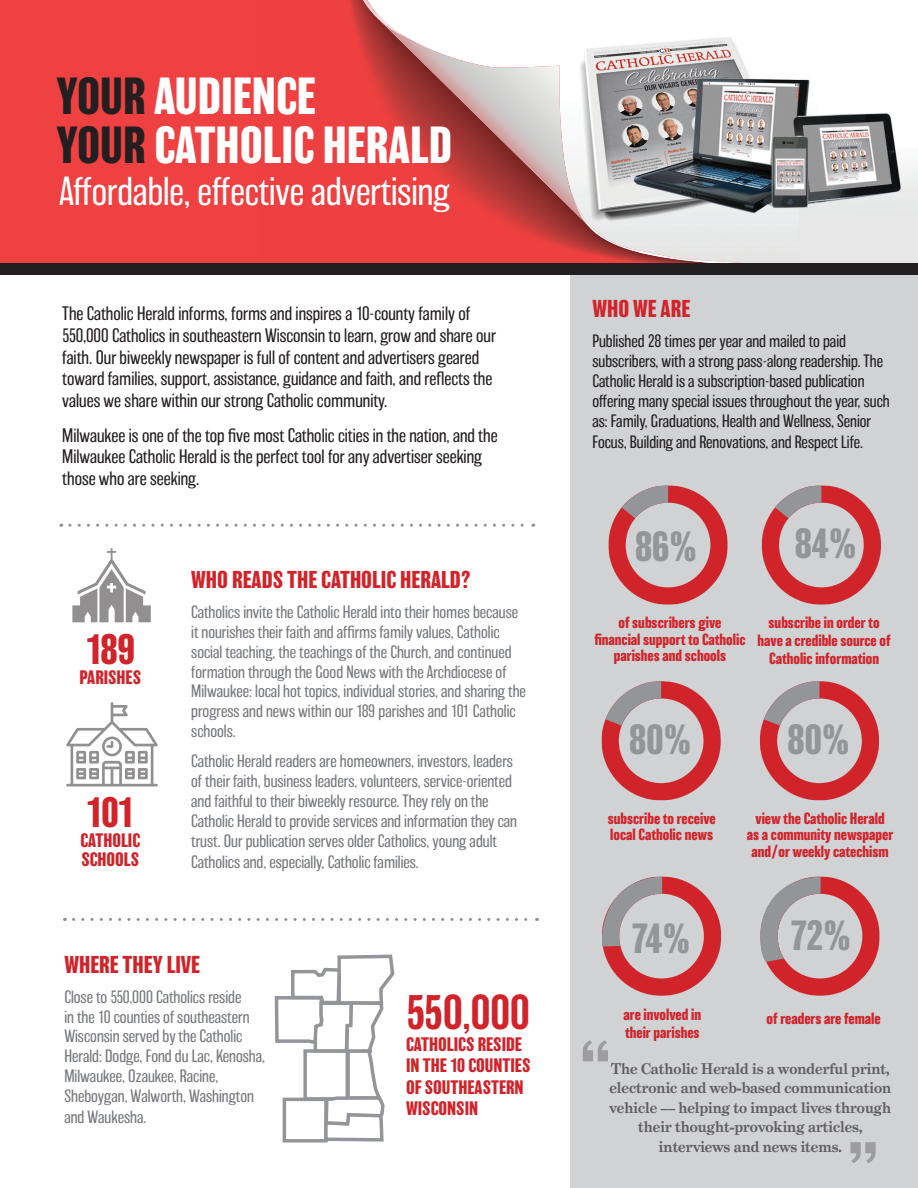
<style>
.page{position:relative;width:918px;height:1188px;background:#fff}
.page>*{position:absolute;margin:0;border:0;box-sizing:border-box;transform-origin:0 0}
.t1{font:700 48px "Balboa";color:#fff}
.t2{font:500 45px "Balboa";letter-spacing:-.005em;color:#d1232a;scale:.96 1}
.t3{font:700 39.15px "Balboa";letter-spacing:-.035em;color:#d1232a}
.t4{font:700 38.85px "Balboa";color:#939598}
.t5{font:200 37.5px "Balboa";color:#fff}
.t6{font:700 22.5px "Balboa";color:#d1232a}
.t7{font:200 18px/21.6px "Balboa";color:#231f20}
.t8{font:700 18px/21.6px "Balboa";color:#d1232a}
.t9{font:200 16.5px/19.8px "Balboa";color:#76787b}
.t10{font:200 16.5px/19.8px "Balboa";color:#231f20}
.t11{font:700 15px/16.5px "Balboa";color:#d1232a;text-align:center}
.t12{font:700 15px/19.5px "Grad";color:#231f20;text-align:center}
.s1{color:#231f20}
</style>
<div class="page">
<img style="left:867px;top:113px;width:51px;height:150px">
<div style="left:570px;top:270px;width:348px;height:918px;background:#d1d2d4"></div>
<div style="left:0;top:0;width:255px;height:263px;background:#ef4142"></div>
<svg style="left:255px;top:0;width:612px;height:263px;background:#e86c6c"></svg>
<svg style="left:742px;top:0;width:92px;height:263px"></svg>
<svg style="left:336px;top:0;width:406px;height:263px"></svg>
<div style="left:0;top:263px;width:918px;height:11px;background:#231f20"></div>
<svg style="left:66px;top:702px;width:92px;height:84px"></svg>
<svg style="left:72px;top:548px;width:79px;height:74px"></svg>
<svg style="left:760px;top:876px;width:120px;height:120px"></svg>
<svg style="left:274px;top:954px;width:121px;height:189px"></svg>
<svg style="left:70px;top:524px;width:464px;height:3px"></svg>
<svg style="left:74px;top:918px;width:464px;height:3px"></svg>
<svg style="left:602px;top:681px;width:119px;height:119px"></svg>
<svg style="left:760px;top:681px;width:119px;height:119px"></svg>
<svg style="left:608px;top:485px;width:120px;height:120px"></svg>
<svg style="left:602px;top:876px;width:119px;height:120px"></svg>
<svg style="left:583px;top:1040px;width:25px;height:21px"></svg>
<svg style="left:850px;top:1142px;width:26px;height:21px"></svg>
<svg style="left:762px;top:485px;width:119px;height:120px"></svg>
<p class="t1" style="left:57px;top:69px;width:261px"><span class="s1">YOUR</span> AUDIENCE</p>
<p class="t1" style="left:57px;top:118px;width:397px"><span class="s1">YOUR</span> CATHOLIC HERALD</p>
<p class="t5" style="left:59px;top:171px;width:392px">Affordable, effective advertising</p>
<p class="t7" style="left:62px;top:303px;width:435px">The Catholic Herald informs, forms and inspires a 10-county family of 550,000 Catholics in southeastern Wisconsin to learn, grow and share our faith. Our biweekly newspaper is full of content and advertisers geared toward families, support, assistance, guidance and faith, and reflects the values we share within our strong Catholic community.</p>
<p class="t7" style="left:62px;top:425px;width:437px">Milwaukee is one of the top five most Catholic cities in the nation, and the<br>Milwaukee Catholic Herald is the perfect tool for any advertiser seeking those who are seeking.</p>
<p class="t3" style="left:86px;top:627px;width:51px">189</p>
<p class="t8" style="left:80px;top:666px;width:63px">PARISHES</p>
<p class="t3" style="left:86px;top:790px;width:50px">101</p>
<p class="t8" style="left:80px;top:830px;width:61px;line-height:19.6px">CATHOLIC<br>SCHOOLS</p>
<p class="t6" style="left:191px;top:567px;width:281px">WHO READS THE CATHOLIC HERALD?</p>
<p class="t9" style="left:191px;top:602px;width:336px">Catholics invite the Catholic Herald into their homes because it nourishes their faith and affirms family values, Catholic social teaching, the teachings of the Church, and continued formation through the Good News with the Archdiocese of Milwaukee: local hot topics, individual stories, and sharing the progress and news within our 189 parishes and 101 Catholic schools.</p>
<p class="t9" style="left:191px;top:752px;width:327px">Catholic Herald readers are homeowners, investors, leaders of their faith, business leaders, volunteers, service-oriented and faithful to their biweekly resource. They rely on the Catholic Herald to provide services and information they can trust. Our publication serves older Catholics, young adult</p>
<p class="t9" style="left:191px;top:852px;width:229px">Catholics and, especially, Catholic families.</p>
<p class="t6" style="left:64px;top:951px;width:137px">WHERE THEY LIVE</p>
<p class="t9" style="left:64px;top:987px;width:202px">Close to 550,000 Catholics reside<br>in the 10 counties of southeastern Wisconsin served by the Catholic Herald: Dodge, Fond du Lac, Kenosha, Milwaukee, Ozaukee, Racine, Sheboygan, Walworth, Washington</p>
<p class="t9" style="left:64px;top:1108px;width:84px">and Waukesha.</p>
<p class="t2" style="left:406px;top:987px;width:130px">550,000</p>
<p class="t8" style="left:406px;top:1033px;width:126px">CATHOLICS RESIDE<br>IN THE 10 COUNTIES<br>OF SOUTHEASTERN<br>WISCONSIN</p>
<p class="t6" style="left:592px;top:296px;width:99px">WHO WE ARE</p>
<p class="t10" style="left:592px;top:332px;width:299px">Published 28 times per year and mailed to paid subscribers, with a strong pass-along readership. The Catholic Herald is a subscription-based publication offering many special issues throughout the year, such as: Family, Graduations, Health and Wellness, Senior</p>
<p class="t10" style="left:592px;top:432px;width:272px">Focus, Building and Renovations, and Respect Life.</p>
<p class="t4" style="left:635px;top:525px;width:64px">86%</p>
<p class="t4" style="left:795px;top:521px;width:64px">84%</p>
<p class="t11" style="left:594px;top:615px;width:153px">of subscribers give financial support to Catholic parishes and schools</p>
<p class="t11" style="left:758px;top:614px;width:135px;line-height:18px">subscribe in order to have a credible source of<br>Catholic information</p>
<p class="t4" style="left:629px;top:717px;width:64px">80%</p>
<p class="t4" style="left:788px;top:717px;width:64px">80%</p>
<p class="t11" style="left:608px;top:810px;width:110px;text-align:left">subscribe to receive local Catholic news</p>
<p class="t11" style="left:747px;top:810px;width:148px">view the Catholic Herald<br>as a community newspaper and/or weekly catechism</p>
<p class="t4" style="left:632px;top:916px;width:60px">74%</p>
<p class="t4" style="left:791px;top:913px;width:62px">72%</p>
<p class="t11" style="left:624px;top:1005px;width:79px;line-height:18px;text-align:left">are involved in their parishes</p>
<p class="t11" style="left:767px;top:1010px;width:116px">of readers are female</p>
<p class="t12" style="left:609px;top:1059px;width:283px">The Catholic Herald is a wonderful print, electronic and web-based communication vehicle –– helping to impact lives through their thought-provoking articles, interviews and news items.</p>
</div>
